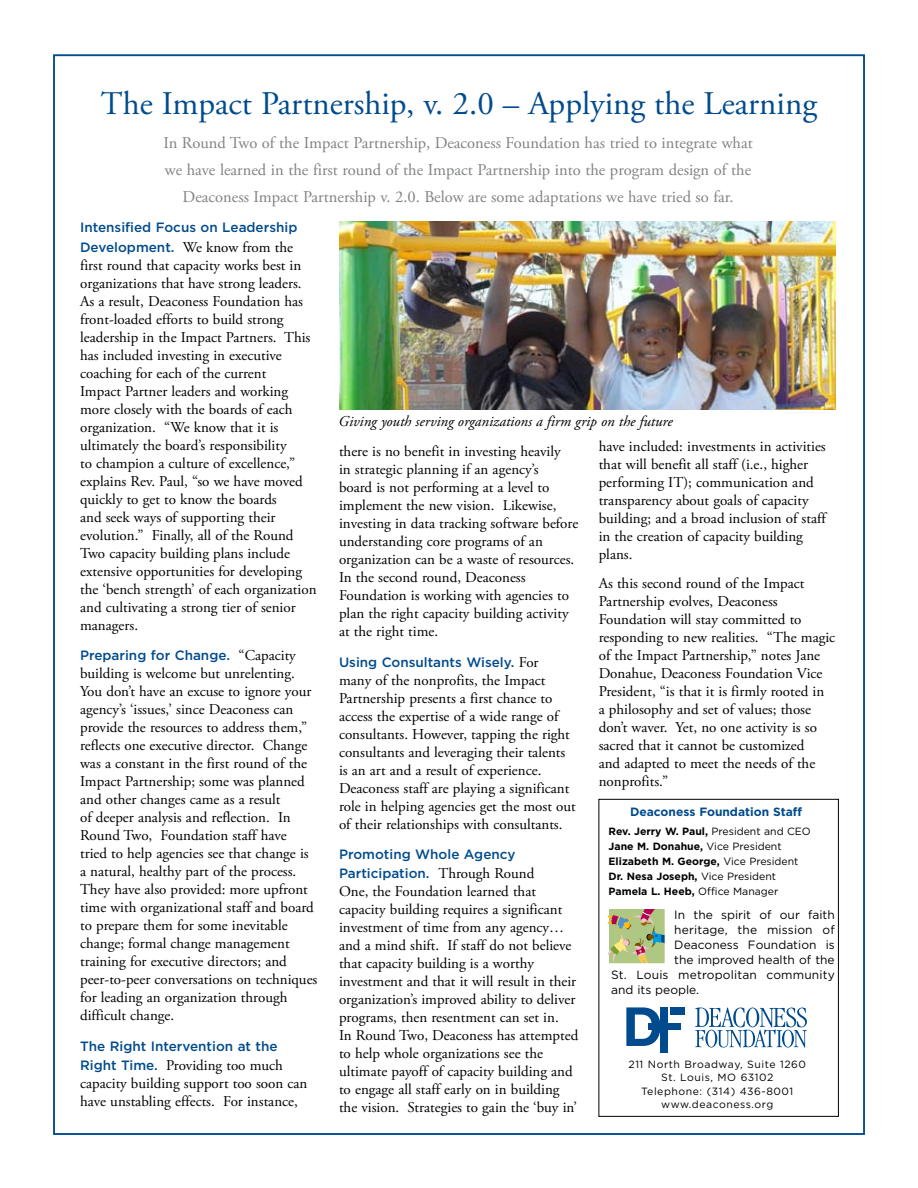
<style>
.page{position:relative;width:918px;height:1188px;background:#fff}
.page>*{position:absolute;margin:0;border:0;box-sizing:border-box;transform-origin:0 0}
.t1{font:33px "Adobe Garamond Pro";color:#004b8d}
.t2{font:16.5px/27px "Adobe Garamond Pro";color:#808284;text-align:center}
.t3{font:15px/18px "Adobe Garamond Pro";color:#000}
.t4{font:italic 15px "Adobe Garamond Pro";color:#000}
.t5{font:500 13.5px/19.5px "Gotham";color:#004b8d}
.t6{font:12px "Gotham";letter-spacing:.005em;color:#000}
.t7{font:700 12px "Gotham";color:#004b8d}
.t8{font:700 10.5px/15px "Gotham";color:#000}
.t9{font:10.5px/13.5px "Gotham";letter-spacing:.05em;color:#000;text-align:center}
.s1{font-family:"Gotham";font-weight:500;font-size:13.5px;color:#004b8d}
.s2{font-family:"Adobe Garamond Pro";font-weight:400;font-size:15px;color:#000}
.s3{font-weight:400}
</style>
<div class="page">
<img style="left:340px;top:221px;width:495px;height:188px">
<svg style="left:695px;top:1008px;width:112px;height:40px"></svg>
<svg style="left:626px;top:1007px;width:34px;height:39px"></svg>
<div style="left:648px;top:1023px;width:33px;height:7px;background:#004b8d"></div>
<div style="left:660px;top:1007px;width:8px;height:46px;background:#004b8d"></div>
<div style="left:670px;top:1007px;width:15px;height:8px;background:#004b8d"></div>
<svg style="left:609px;top:910px;width:55px;height:52px;background:#acb47f"></svg>
<div style="left:602px;top:903px;width:69px;height:66px;border:6px solid #fff"></div>
<div style="left:598px;top:799px;width:241px;height:318px;border:1px solid #000"></div>
<h1 class="t1" style="left:101px;top:84px;width:718px">The Impact Partnership, v. 2.0 – Applying the Learning</h1>
<p class="t2" style="left:163px;top:130px;width:591px">In Round Two of the Impact Partnership, Deaconess Foundation has tried to integrate what we have learned in the first round of the Impact Partnership into the program design of the<br>Deaconess Impact Partnership v. 2.0. Below are some adaptations we have tried so far.</p>
<p class="t5" style="left:80px;top:218px;width:219px">Intensified Focus on Leadership</p>
<p class="t3" style="left:80px;top:239px;width:238px"><span class="s1">Development.</span> We know from the first round that capacity works best in organizations that have strong leaders.<br>As a result, Deaconess Foundation has front-loaded efforts to build strong leadership in the Impact Partners. This has included investing in executive coaching for each of the current<br>Impact Partner leaders and working more closely with the boards of each organization. “We know that it is ultimately the board’s responsibility<br>to champion a culture of excellence,” explains Rev. Paul, “so we have moved quickly to get to know the boards<br>and seek ways of supporting their evolution.” Finally, all of the Round Two capacity building plans include extensive opportunities for developing the ‘bench strength’ of each organization and cultivating a strong tier of senior managers.</p>
<p class="t5" style="left:80px;top:645px;width:217px">Preparing for Change. <span class="s2">“Capacity</span></p>
<p class="t3" style="left:80px;top:665px;width:239px">building is welcome but unrelenting.<br>You don’t have an excuse to ignore your agency’s ‘issues,’ since Deaconess can provide the resources to address them,” reflects one executive director. Change was a constant in the first round of the Impact Partnership; some was planned and other changes came as a result<br>of deeper analysis and reflection. In Round Two, Foundation staff have tried to help agencies see that change is a natural, healthy part of the process.<br>They have also provided: more upfront time with organizational staff and board to prepare them for some inevitable change; formal change management training for executive directors; and peer-to-peer conversations on techniques for leading an organization through difficult change.</p>
<p class="t5" style="left:80px;top:1036px;width:199px">The Right Intervention at the</p>
<p class="t3" style="left:80px;top:1057px;width:229px"><span class="s1">Right Time.</span> Providing too much capacity building support too soon can have unstabling effects. For instance,</p>
<p class="t4" style="left:339px;top:412px;width:335px">Giving youth serving organizations a firm grip on the future</p>
<p class="t3" style="left:599px;top:438px;width:229px">have included: investments in activities that will benefit all staff (i.e., higher performing IT); communication and transparency about goals of capacity building; and a broad inclusion of staff in the creation of capacity building plans.</p>
<p class="t3" style="left:599px;top:575px;width:238px">As this second round of the Impact Partnership evolves, Deaconess Foundation will stay committed to responding to new realities. “The magic of the Impact Partnership,” notes Jane Donahue, Deaconess Foundation Vice President, “is that it is firmly rooted in<br>a philosophy and set of values; those don’t waver. Yet, no one activity is so sacred that it cannot be customized<br>and adapted to meet the needs of the nonprofits.”</p>
<p class="t7" style="left:630px;top:805px;width:173px">Deaconess Foundation Staff</p>
<p class="t8" style="left:609px;top:823px;width:204px">Rev. Jerry W. Paul, <span class="s3">President and CEO </span>Jane M. Donahue, <span class="s3">Vice President </span>Elizabeth M. George, <span class="s3">Vice President </span>Dr. Nesa Joseph, <span class="s3">Vice President </span>Pamela L. Heeb, <span class="s3">Office Manager</span></p>
<p class="t6" style="left:674px;top:908px;width:162px">In the spirit of our faith</p>
<p class="t6" style="left:674px;top:923px;width:162px">heritage, the mission of</p>
<p class="t6" style="left:674px;top:938px;width:162px">Deaconess Foundation is</p>
<p class="t6" style="left:674px;top:953px;width:162px">the improved health of the</p>
<p class="t6" style="left:611px;top:968px;width:225px">St. Louis metropolitan community</p>
<p class="t6" style="left:611px;top:983px;width:90px">and its people.</p>
<p class="t3" style="left:339px;top:443px;width:241px">there is no benefit in investing heavily<br>in strategic planning if an agency’s<br>board is not performing at a level to implement the new vision. Likewise, investing in data tracking software before understanding core programs of an organization can be a waste of resources.<br>In the second round, Deaconess Foundation is working with agencies to plan the right capacity building activity at the right time.</p>
<p class="t5" style="left:339px;top:652px;width:201px">Using Consultants Wisely. <span class="s2">For</span></p>
<p class="t3" style="left:339px;top:671px;width:238px">many of the nonprofits, the Impact Partnership presents a first chance to access the expertise of a wide range of consultants. However, tapping the right consultants and leveraging their talents is an art and a result of experience.<br>Deaconess staff are playing a significant role in helping agencies get the most out of their relationships with consultants.</p>
<p class="t5" style="left:339px;top:844px;width:197px">Promoting Whole Agency<br>Participation. <span class="s2">Through Round</span></p>
<p class="t3" style="left:339px;top:883px;width:241px">One, the Foundation learned that capacity building requires a significant investment of time from any agency… and a mind shift. If staff do not believe that capacity building is a worthy investment and that it will result in their organization’s improved ability to deliver programs, then resentment can set in.<br>In Round Two, Deaconess has attempted to help whole organizations see the ultimate payoff of capacity building and to engage all staff early on in building the vision. Strategies to gain the ‘buy in’</p>
<p class="t9" style="left:629px;top:1057px;width:179px">211 North Broadway, Suite 1260<br>St. Louis, MO 63102<br>Telephone: (314) 436-8001 www.deaconess.org</p>
</div>
